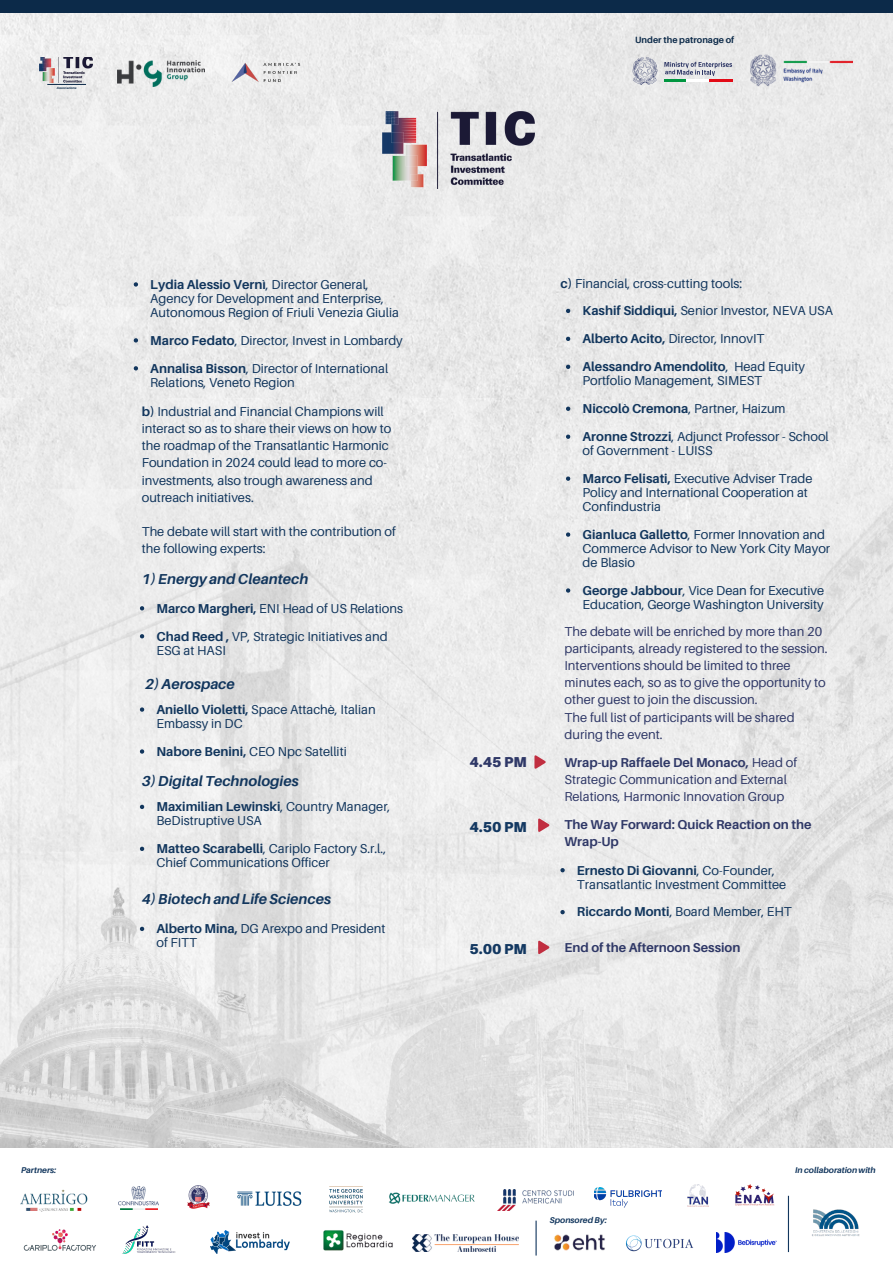
<style>
.page{position:relative;width:893px;height:1264px;background:#fff}
.page>*{position:absolute;margin:0;border:0;box-sizing:border-box;transform-origin:0 0}
.t1{font:italic 700 14.4px "Aileron";color:#12365d}
.t2{font:900 14.4px "Aileron";color:#133861}
.t3{font:900 14.4px "Aileron";color:#2f3867}
.t4{font:12.9px/14px "Aileron";color:#12365d}
.t5{font:12.9px/17.2px "Aileron";color:#2f3867}
.t6{font:700 12.9px/17.2px "Aileron";color:#2f3867}
.t7{font:700 9px "Aileron";color:#0c2a49}
.t8{font:italic 700 8.4px "Aileron";color:#12365d}
.t9{font:italic 700 3.15px "Aileron";color:#0c2a49}
.s1{font-weight:700}
</style>
<div class="page">
<div style="left:0;top:13px;width:892px;height:507px;background:#eaeaea"></div>
<div style="left:0;top:13px;width:24px;height:79px;background:#eee"></div>
<div style="left:166px;top:13px;width:95px;height:79px;background:#efefef"></div>
<div style="left:403px;top:13px;width:95px;height:79px;background:#ededed"></div>
<div style="left:48px;top:92px;width:95px;height:90px;background:#eee"></div>
<div style="left:284px;top:92px;width:95px;height:90px;background:#ededed"></div>
<div style="left:0;top:182px;width:24px;height:91px;background:#ececec"></div>
<div style="left:166px;top:182px;width:95px;height:91px;background:#ededed"></div>
<div style="left:403px;top:189px;width:95px;height:84px;background:#ececec"></div>
<svg style="left:284px;top:273px;width:95px;height:91px"></svg>
<svg style="left:0;top:364px;width:24px;height:91px"></svg>
<svg style="left:166px;top:364px;width:95px;height:91px"></svg>
<svg style="left:403px;top:364px;width:95px;height:91px"></svg>
<div style="left:48px;top:455px;width:95px;height:65px;background:#ededed"></div>
<svg style="left:284px;top:455px;width:95px;height:65px"></svg>
<img style="left:0;top:520px;width:656px;height:480px">
<img style="left:656px;top:418px;width:236px;height:730px">
<img style="left:425px;top:1000px;width:308px;height:148px">
<img style="left:0;top:872px;width:425px;height:276px">
<img style="left:118px;top:60px;width:86px;height:26px">
<img style="left:226px;top:57px;width:93px;height:33px">
<img style="left:39px;top:57px;width:53px;height:26px">
<hr style="left:47px;top:84px;width:39px;height:1px;background:#0c2a49">
<img style="left:750px;top:54px;width:102px;height:32px">
<svg style="left:632px;top:57px;width:25px;height:28px"></svg>
<hr style="left:664px;top:79px;width:23px;height:2px;background:#009640">
<hr style="left:687px;top:79px;width:22px;height:2px;background:#fff">
<hr style="left:709px;top:79px;width:23px;height:2px;background:#e30b17">
<svg style="left:664px;top:62px;width:68px;height:14px"></svg>
<div style="left:0;top:0;width:892px;height:13px;background:#0c2a49"></div>
<svg style="left:48px;top:273px;width:95px;height:97px"></svg>
<svg style="left:140px;top:606px;width:4px;height:4px"></svg>
<svg style="left:140px;top:804px;width:4px;height:5px"></svg>
<svg style="left:48px;top:818px;width:96px;height:91px"></svg>
<svg style="left:48px;top:634px;width:96px;height:93px"></svg>
<svg style="left:140px;top:749px;width:4px;height:4px"></svg>
<svg style="left:140px;top:926px;width:4px;height:5px"></svg>
<svg style="left:566px;top:309px;width:4px;height:4px"></svg>
<svg style="left:566px;top:337px;width:4px;height:4px"></svg>
<svg style="left:566px;top:364px;width:4px;height:5px"></svg>
<svg style="left:566px;top:406px;width:4px;height:5px"></svg>
<svg style="left:566px;top:434px;width:4px;height:5px"></svg>
<svg style="left:566px;top:476px;width:4px;height:5px"></svg>
<svg style="left:566px;top:532px;width:4px;height:4px"></svg>
<svg style="left:566px;top:588px;width:4px;height:4px"></svg>
<svg style="left:538px;top:818px;width:11px;height:14px"></svg>
<svg style="left:538px;top:940px;width:11px;height:14px"></svg>
<svg style="left:534px;top:755px;width:11px;height:13px"></svg>
<svg style="left:560px;top:868px;width:4px;height:4px"></svg>
<svg style="left:560px;top:910px;width:4px;height:4px"></svg>
<img style="left:382px;top:111px;width:152px;height:78px">
<img style="left:187px;top:1185px;width:23px;height:23px">
<img style="left:498px;top:1189px;width:75px;height:21px">
<img style="left:237px;top:1191px;width:64px;height:15px">
<img style="left:20px;top:1189px;width:68px;height:22px">
<img style="left:594px;top:1187px;width:67px;height:20px">
<img style="left:687px;top:1184px;width:21px;height:22px">
<img style="left:735px;top:1184px;width:40px;height:22px">
<img style="left:389px;top:1192px;width:86px;height:12px">
<hr style="left:787px;top:1195px;width:2px;height:56px;background:#12365d">
<img style="left:812px;top:1209px;width:48px;height:27px">
<img style="left:119px;top:1186px;width:39px;height:23px">
<img style="left:329px;top:1186px;width:34px;height:26px">
<img style="left:23px;top:1229px;width:73px;height:22px">
<img style="left:122px;top:1225px;width:54px;height:29px">
<img style="left:210px;top:1230px;width:79px;height:23px">
<img style="left:323px;top:1230px;width:70px;height:21px">
<img style="left:412px;top:1234px;width:107px;height:17px">
<hr style="left:535px;top:1220px;width:1px;height:35px;background:#12365d">
<img style="left:716px;top:1232px;width:60px;height:20px">
<img style="left:626px;top:1235px;width:68px;height:17px">
<img style="left:554px;top:1234px;width:51px;height:17px">
<p class="t9" style="left:57px;top:86px;width:21px">Associazione</p>
<p class="t7" style="left:635px;top:34px;width:100px">Under the patronage of</p>
<p class="t4" style="left:150px;top:277px;width:250px"><span class="s1">Lydia Alessio Vernì</span>, Director General,<br>Agency for Development and Enterprise,<br>Autonomous Region of Friuli Venezia Giulia</p>
<p class="t4" style="left:150px;top:333px;width:254px"><span class="s1">Marco Fedato</span>, Director, Invest in Lombardy</p>
<p class="t4" style="left:150px;top:361px;width:239px"><span class="s1">Annalisa Bisson</span>, Director of International<br>Relations, Veneto Region</p>
<p class="t4" style="left:142px;top:402px;width:251px;line-height:17.2px"><span class="s1">b)</span> Industrial and Financial Champions will interact so as to share their views on how to the roadmap of the Transatlantic Harmonic Foundation in 2024 could lead to more co&shy;investments, also trough awareness and outreach initiatives.</p>
<p class="t4" style="left:142px;top:523px;width:255px;line-height:17.2px">The debate will start with the contribution of the following experts:</p>
<p class="t1" style="left:142px;top:570px;width:168px">1) Energy and Cleantech</p>
<p class="t4" style="left:156px;top:601px;width:248px"><span class="s1">Marco Margheri,</span> ENI Head of US Relations</p>
<p class="t4" style="left:156px;top:629px;width:232px"><span class="s1">Chad Reed ,</span> VP, Strategic Initiatives and<br>ESG at HASI</p>
<p class="t1" style="left:145px;top:675px;width:91px">2) Aerospace</p>
<p class="t4" style="left:156px;top:702px;width:221px"><span class="s1">Aniello Violetti,</span> Space Attachè, Italian<br>Embassy in DC</p>
<p class="t4" style="left:156px;top:744px;width:192px"><span class="s1">Nabore Benini,</span> CEO Npc Satelliti</p>
<p class="t1" style="left:142px;top:772px;width:158px">3) Digital Technologies</p>
<p class="t4" style="left:156px;top:799px;width:235px"><span class="s1">Maximilian Lewinski</span>, Country Manager,<br>BeDistruptive USA</p>
<p class="t4" style="left:156px;top:841px;width:231px"><span class="s1">Matteo Scarabelli</span>, Cariplo Factory S.r.l.,<br>Chief Communications Officer</p>
<p class="t1" style="left:142px;top:890px;width:191px">4) Biotech and Life Sciences</p>
<p class="t4" style="left:156px;top:921px;width:230px"><span class="s1">Alberto Mina,</span> DG Arexpo and President of FITT</p>
<p class="t4" style="left:560px;top:276px;width:183px"><span class="s1">c)</span> Financial, cross-cutting tools:</p>
<p class="t4" style="left:582px;top:303px;width:252px"><span class="s1">Kashif Siddiqui,</span> Senior Investor, NEVA USA</p>
<p class="t4" style="left:582px;top:331px;width:183px"><span class="s1">Alberto Acito,</span> Director, InnovIT</p>
<p class="t4" style="left:582px;top:359px;width:224px"><span class="s1">Alessandro Amendolito</span>, Head Equity<br>Portfolio Management, SIMEST</p>
<p class="t4" style="left:582px;top:401px;width:205px"><span class="s1">Niccolò Cremona</span>, Partner, Haizum</p>
<p class="t4" style="left:582px;top:429px;width:248px"><span class="s1">Aronne Strozzi</span>, Adjunct Professor - School of Government - LUISS</p>
<p class="t4" style="left:582px;top:471px;width:231px"><span class="s1">Marco Felisati,</span> Executive Adviser Trade<br>Policy and International Cooperation at<br>Confindustria</p>
<p class="t4" style="left:582px;top:527px;width:249px"><span class="s1">Gianluca Galletto</span>, Former Innovation and<br>Commerce Advisor to New York City Mayor de Blasio</p>
<p class="t4" style="left:582px;top:583px;width:243px"><span class="s1">George Jabbour</span>, Vice Dean for Executive<br>Education, George Washington University</p>
<p class="t5" style="left:564px;top:622px;width:264px">The debate will be enriched by more than 20 participants, already registered to the session.</p>
<p class="t5" style="left:564px;top:656px;width:263px">Interventions should be limited to three minutes each, so as to give the opportunity to other guest to join the discussion.</p>
<p class="t5" style="left:564px;top:708px;width:231px">The full list of participants will be shared during the event.</p>
<p class="t3" style="left:469px;top:753px;width:59px">4.45 PM</p>
<p class="t5" style="left:564px;top:753px;width:234px"><span class="s1">Wrap-up Raffaele Del Monaco,</span> Head of<br>Strategic Communication and External<br>Relations, Harmonic Innovation Group</p>
<p class="t2" style="left:469px;top:817px;width:59px">4.50 PM</p>
<p class="t6" style="left:564px;top:815px;width:248px">The Way Forward: Quick Reaction on the<br>Wrap-Up</p>
<p class="t4" style="left:577px;top:862px;width:211px"><span class="s1">Ernesto Di Giovanni</span>, Co-Founder,<br>Transatlantic Investment Committee</p>
<p class="t4" style="left:577px;top:904px;width:216px"><span class="s1">Riccardo Monti</span>, Board Member, EHT</p>
<p class="t2" style="left:469px;top:939px;width:59px">5.00 PM</p>
<p class="t6" style="left:564px;top:938px;width:177px">End of the Afternoon Session</p>
<p class="t8" style="left:21px;top:1164px;width:37px">Partners:</p>
<p class="t8" style="left:549px;top:1215px;width:59px">Sponsored By:</p>
<p class="t8" style="left:795px;top:1164px;width:82px">In collaboration with</p>
</div>
